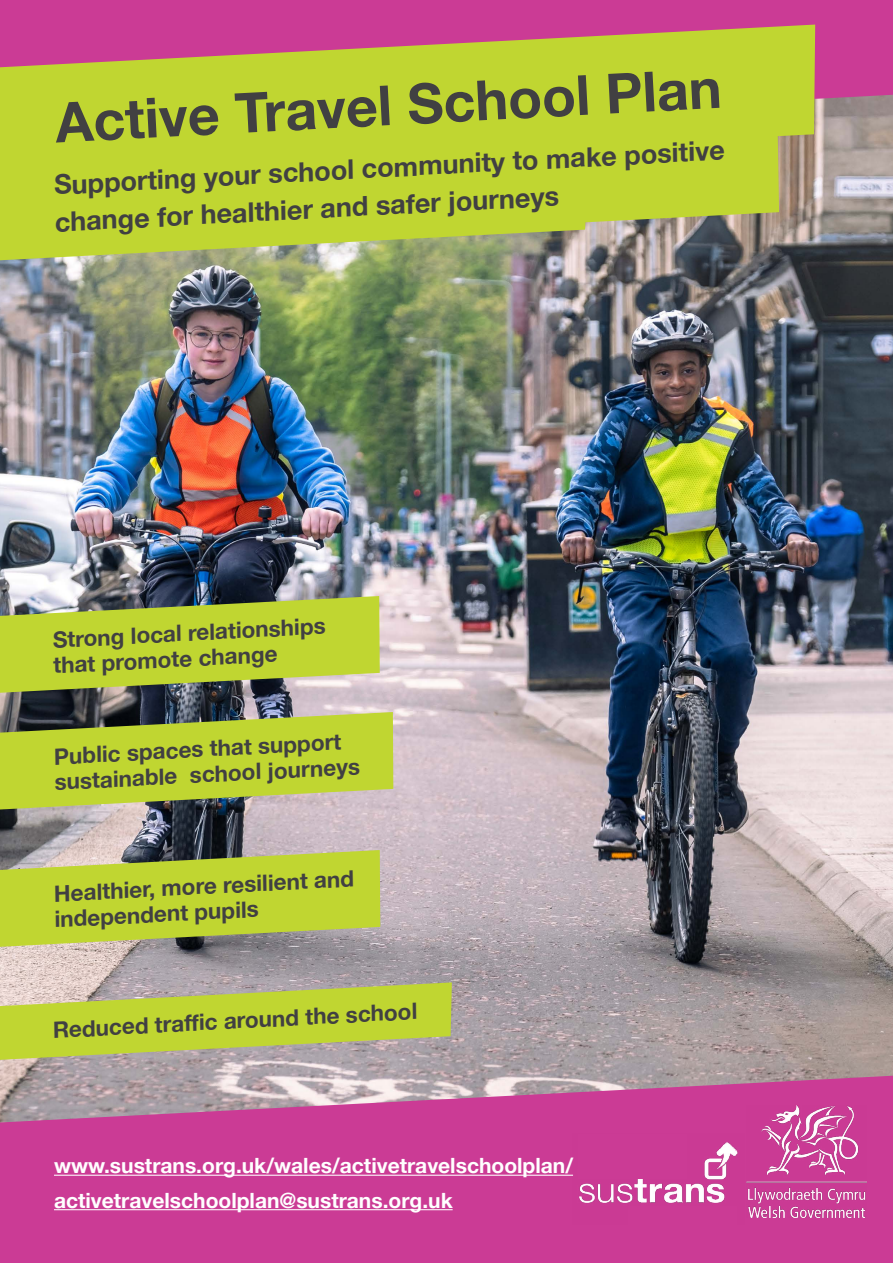
<style>
.page{position:relative;width:893px;height:1263px;background:#fff}
.page>*{position:absolute;margin:0;border:0;box-sizing:border-box;transform-origin:0 0}
.t1{font:700 55.5px "Helvetica Neue";color:#414042}
.t2{font:700 27px/37.5px "Helvetica Neue";color:#414042}
.t3{font:700 22.5px/25.5px "Helvetica Neue";color:#414042}
.t4{font:700 21px/34.5px "Helvetica Neue";color:#fff}
</style>
<div class="page">
<img style="left:0;top:142px;width:893px;height:934px">
<svg style="left:0;top:0;width:893px;height:142px;background:#c74595"></svg>
<svg style="left:0;top:25px;width:815px;height:152px;background:#c1b248"></svg>
<div style="left:0;top:118px;width:770px;height:58px;background:#c0d631"></div>
<svg style="left:0;top:1076px;width:893px;height:187px;background:#c84c99"></svg>
<svg style="left:0;top:176px;width:588px;height:84px;background:#b2bf5d"></svg>
<svg style="left:54px;top:135px;width:725px;height:115px;background:#bbcd3b"></svg>
<svg style="left:0;top:712px;width:393px;height:97px;background:#afc03f"></svg>
<svg style="left:0;top:850px;width:380px;height:97px;background:#b6c644"></svg>
<svg style="left:0;top:596px;width:380px;height:97px;background:#b1c242"></svg>
<hr style="left:54px;top:1175px;width:519px;height:1px;background:#fff">
<hr style="left:54px;top:1209px;width:399px;height:1px;background:#fff">
<svg style="left:0;top:982px;width:452px;height:78px;background:#bdc858"></svg>
<img style="left:746px;top:1106px;width:120px;height:111px">
<img style="left:572px;top:1133px;width:172px;height:92px">
<div style="left:579px;top:1134px;width:108px;height:44px;background:#cb3b95"></div>
<div style="left:629px;top:1207px;width:108px;height:44px;background:#cb3b95"></div>
<h1 class="t1" style="left:53px;top:88px;width:669px;rotate:-3deg">Active Travel School Plan</h1>
<p class="t2" style="left:52px;top:166px;width:674px;rotate:-3deg">Supporting your school community to make positive change for healthier and safer journeys</p>
<p class="t3" style="left:51px;top:627px;width:276px;rotate:-3deg">Strong local relationships that promote change</p>
<p class="t3" style="left:52px;top:743px;width:307px;rotate:-3deg">Public spaces that support sustainable school journeys</p>
<p class="t3" style="left:52px;top:881px;width:303px;rotate:-3deg">Healthier, more resilient and independent pupils</p>
<p class="t3" style="left:52px;top:1017px;width:366px;rotate:-3deg">Reduced traffic around the school</p>
<p class="t4" style="left:54px;top:1148px;width:521px">www.sustrans.org.uk/wales/activetravelschoolplan/ activetravelschoolplan@sustrans.org.uk</p>
</div>
